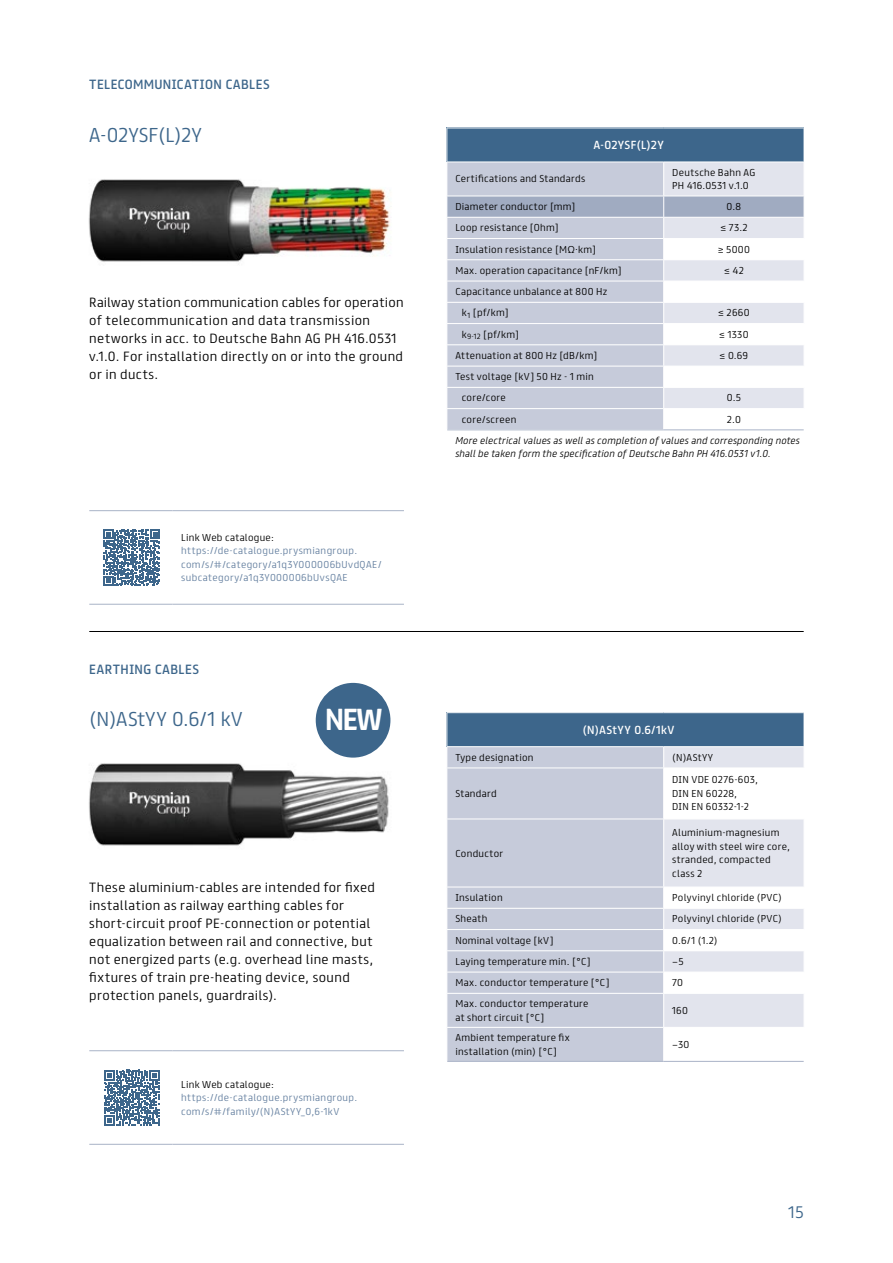
<style>
.page{position:relative;width:893px;height:1263px;background:#fff}
.page>*{position:absolute;margin:0;border:0;box-sizing:border-box;transform-origin:0 0}
.t1{font:700 27.3px "FS Truman";color:#fff}
.t2{font:300 18px "FS Truman";letter-spacing:.01em;color:#3d668b}
.t3{font:300 15px "FS Truman";color:#3d668b}
.t4{font:300 12px/18px "FS Truman";letter-spacing:.035em;color:#000}
.t5{font:12px "FS Truman";letter-spacing:.03em;color:#3d668b}
.t6{font:10.5px "FS Truman";letter-spacing:.03em;color:#fff}
.t7{font:300 9px/13.5px "FS Truman";letter-spacing:.035em;color:#000}
.t8{font:300 9px/13.5px "FS Truman";letter-spacing:.045em;color:#6580a0}
.t9{font:italic 300 9px/13.5px "FS Truman";letter-spacing:.025em;color:#000}
</style>
<div class="page">
<hr style="left:89px;top:631px;width:715px;height:1px;background:#000">
<hr style="left:89px;top:510px;width:84px;height:1px;background:#a9b3c7">
<hr style="left:173px;top:510px;width:231px;height:1px;background:#a9b3c7">
<hr style="left:89px;top:604px;width:84px;height:1px;background:#a9b3c7">
<hr style="left:173px;top:604px;width:231px;height:1px;background:#a9b3c7">
<svg style="left:104px;top:529px;width:56px;height:57px"></svg>
<img style="left:89px;top:763px;width:300px;height:83px">
<img style="left:88px;top:179px;width:302px;height:83px">
<div style="left:314px;top:682px;width:78px;height:77px;background:#3d668b;border-radius:50%"></div>
<div style="left:313px;top:680px;width:80px;height:80px;border:2px solid #fff;border-radius:50%"></div>
<div style="left:447px;top:128px;width:357px;height:34px;background:#3d668b"></div>
<hr style="left:446px;top:128px;width:218px;height:1px;background:#fff">
<hr style="left:664px;top:128px;width:140px;height:1px;background:#fff">
<svg style="left:447px;top:162px;width:357px;height:267px"></svg>
<hr style="left:447px;top:429px;width:217px;height:1px;background:#a9b3c7">
<hr style="left:664px;top:429px;width:140px;height:1px;background:#a9b3c7">
<div style="left:447px;top:713px;width:357px;height:34px;background:#3d668b"></div>
<div style="left:447px;top:747px;width:216px;height:20px;background:#c6cbda"></div>
<div style="left:447px;top:768px;width:216px;height:293px;background:#c6cbda"></div>
<hr style="left:446px;top:746px;width:218px;height:1px;background:#fff">
<hr style="left:664px;top:746px;width:140px;height:1px;background:#fff">
<hr style="left:446px;top:819px;width:218px;height:1px;background:#fff">
<hr style="left:446px;top:887px;width:218px;height:1px;background:#fff">
<hr style="left:446px;top:908px;width:218px;height:1px;background:#fff">
<hr style="left:446px;top:929px;width:218px;height:1px;background:#fff">
<hr style="left:446px;top:950px;width:218px;height:1px;background:#fff">
<hr style="left:446px;top:972px;width:218px;height:1px;background:#fff">
<svg style="left:663px;top:747px;width:141px;height:314px"></svg>
<hr style="left:446px;top:993px;width:218px;height:1px;background:#fff">
<hr style="left:664px;top:993px;width:140px;height:1px;background:#fff">
<hr style="left:663px;top:994px;width:1px;height:33px;background:#fff">
<hr style="left:446px;top:1027px;width:218px;height:1px;background:#fff">
<hr style="left:664px;top:1027px;width:140px;height:1px;background:#fff">
<hr style="left:663px;top:1028px;width:1px;height:33px;background:#fff">
<hr style="left:447px;top:1061px;width:217px;height:1px;background:#a9b3c7">
<hr style="left:664px;top:1061px;width:140px;height:1px;background:#a9b3c7">
<hr style="left:89px;top:1050px;width:84px;height:1px;background:#a9b3c7">
<hr style="left:173px;top:1050px;width:231px;height:1px;background:#a9b3c7">
<hr style="left:89px;top:1144px;width:84px;height:1px;background:#a9b3c7">
<hr style="left:173px;top:1144px;width:231px;height:1px;background:#a9b3c7">
<svg style="left:104px;top:1070px;width:56px;height:55px"></svg>
<h3 class="t5" style="left:89px;top:74px;width:182px">TELECOMMUNICATION CABLES</h3>
<h2 class="t2" style="left:89px;top:119px;width:114px">A-02YSF(L)2Y</h2>
<h3 class="t4" style="left:89px;top:292px;width:316px">Railway station communication cables for operation of telecommunication and data transmission networks in acc. to Deutsche Bahn AG PH 416.0531 v.1.0. For installation directly on or into the ground or in ducts.</h3>
<p class="t7" style="left:181px;top:530px;width:94px">Link Web catalogue:</p>
<p class="t8" style="left:181px;top:543px;width:202px">https://de-catalogue.prysmiangroup. com/s/#/category/a1q3Y000006bUvdQAE/ subcategory/a1q3Y000006bUvsQAE</p>
<h3 class="t5" style="left:89px;top:659px;width:111px">EARTHING CABLES</h3>
<h2 class="t2" style="left:89px;top:704px;width:155px">(N)AStYY 0.6/1 kV</h2>
<h1 class="t1" style="left:325px;top:696px;width:58px">NEW</h1>
<p class="t4" style="left:89px;top:877px;width:287px">These aluminium-cables are intended for fixed installation as railway earthing cables for short-circuit proof PE-connection or potential equalization between rail and connective, but not energized parts (e.g. overhead line masts, fixtures of train pre-heating device, sound protection panels, guardrails).</p>
<p class="t7" style="left:181px;top:1076px;width:94px">Link Web catalogue:</p>
<p class="t8" style="left:181px;top:1090px;width:178px">https://de-catalogue.prysmiangroup. com/s/#/family/(N)AStYY_0,6-1kV</p>
<p class="t6" style="left:593px;top:136px;width:72px">A-02YSF(L)2Y</p>
<p class="t7" style="left:455px;top:171px;width:131px">Certifications and Standards</p>
<p class="t7" style="left:672px;top:165px;width:85px">Deutsche Bahn AG<br>PH 416.0531 v.1.0</p>
<p class="t7" style="left:455px;top:199px;width:121px">Diameter conductor [mm]</p>
<p class="t7" style="left:727px;top:199px;width:16px">0.8</p>
<p class="t7" style="left:455px;top:220px;width:104px">Loop resistance [Ohm]</p>
<p class="t7" style="left:720px;top:220px;width:29px">≤ 73.2</p>
<p class="t7" style="left:455px;top:242px;width:142px">Insulation resistance [MΩ∙km]</p>
<p class="t7" style="left:718px;top:242px;width:34px">≥ 5000</p>
<p class="t7" style="left:455px;top:263px;width:168px">Max. operation capacitance [nF/km]</p>
<p class="t7" style="left:724px;top:263px;width:21px">≤ 42</p>
<p class="t7" style="left:455px;top:284px;width:153px">Capacitance unbalance at 800 Hz</p>
<p class="t7" style="left:462px;top:305px;width:48px">k<sub>1</sub> [pf/km]</p>
<p class="t7" style="left:718px;top:305px;width:33px">≤ 2660</p>
<p class="t7" style="left:462px;top:327px;width:59px">k<sub>9-12</sub> [pf/km]</p>
<p class="t7" style="left:719px;top:327px;width:31px">≤ 1330</p>
<p class="t7" style="left:455px;top:348px;width:143px">Attenuation at 800 Hz [dB/km]</p>
<p class="t7" style="left:719px;top:348px;width:30px">≤ 0.69</p>
<p class="t7" style="left:455px;top:369px;width:140px">Test voltage [kV] 50 Hz - 1 min</p>
<p class="t7" style="left:462px;top:390px;width:46px">core/core</p>
<p class="t7" style="left:727px;top:390px;width:16px">0.5</p>
<p class="t7" style="left:462px;top:412px;width:56px">core/screen</p>
<p class="t7" style="left:727px;top:412px;width:15px">2.0</p>
<p class="t9" style="left:455px;top:433px;width:346px">More electrical values as well as completion of values and corresponding notes shall be taken form the specification of Deutsche Bahn PH 416.0531 v1.0.</p>
<p class="t6" style="left:583px;top:720px;width:93px">(N)AStYY 0.6/1kV</p>
<p class="t7" style="left:455px;top:750px;width:80px">Type designation</p>
<p class="t7" style="left:672px;top:750px;width:42px">(N)AStYY</p>
<p class="t7" style="left:455px;top:786px;width:43px">Standard</p>
<p class="t7" style="left:672px;top:772px;width:87px">DIN VDE 0276-603,<br>DIN EN 60228,<br>DIN EN 60332-1-2</p>
<p class="t7" style="left:455px;top:845px;width:49px">Conductor</p>
<p class="t7" style="left:672px;top:825px;width:119px">Aluminium-magnesium alloy with steel wire core, stranded, compacted class 2</p>
<p class="t7" style="left:455px;top:890px;width:49px">Insulation</p>
<p class="t7" style="left:672px;top:890px;width:111px">Polyvinyl chloride (PVC)</p>
<p class="t7" style="left:455px;top:911px;width:33px">Sheath</p>
<p class="t7" style="left:672px;top:911px;width:111px">Polyvinyl chloride (PVC)</p>
<p class="t7" style="left:455px;top:933px;width:99px">Nominal voltage [kV]</p>
<p class="t7" style="left:672px;top:933px;width:47px">0.6/1 (1.2)</p>
<p class="t7" style="left:455px;top:954px;width:137px">Laying temperature min. [°C]</p>
<p class="t7" style="left:672px;top:954px;width:13px">−5</p>
<p class="t7" style="left:455px;top:975px;width:155px">Max. conductor temperature [°C]</p>
<p class="t7" style="left:672px;top:975px;width:12px">70</p>
<p class="t7" style="left:455px;top:996px;width:135px">Max. conductor temperature at short circuit [°C]</p>
<p class="t7" style="left:672px;top:1003px;width:17px">160</p>
<p class="t7" style="left:455px;top:1030px;width:116px">Ambient temperature fix installation (min) [°C]</p>
<p class="t7" style="left:672px;top:1037px;width:19px">−30</p>
<h3 class="t3" style="left:789px;top:1199px;width:17px">15</h3>
</div>
